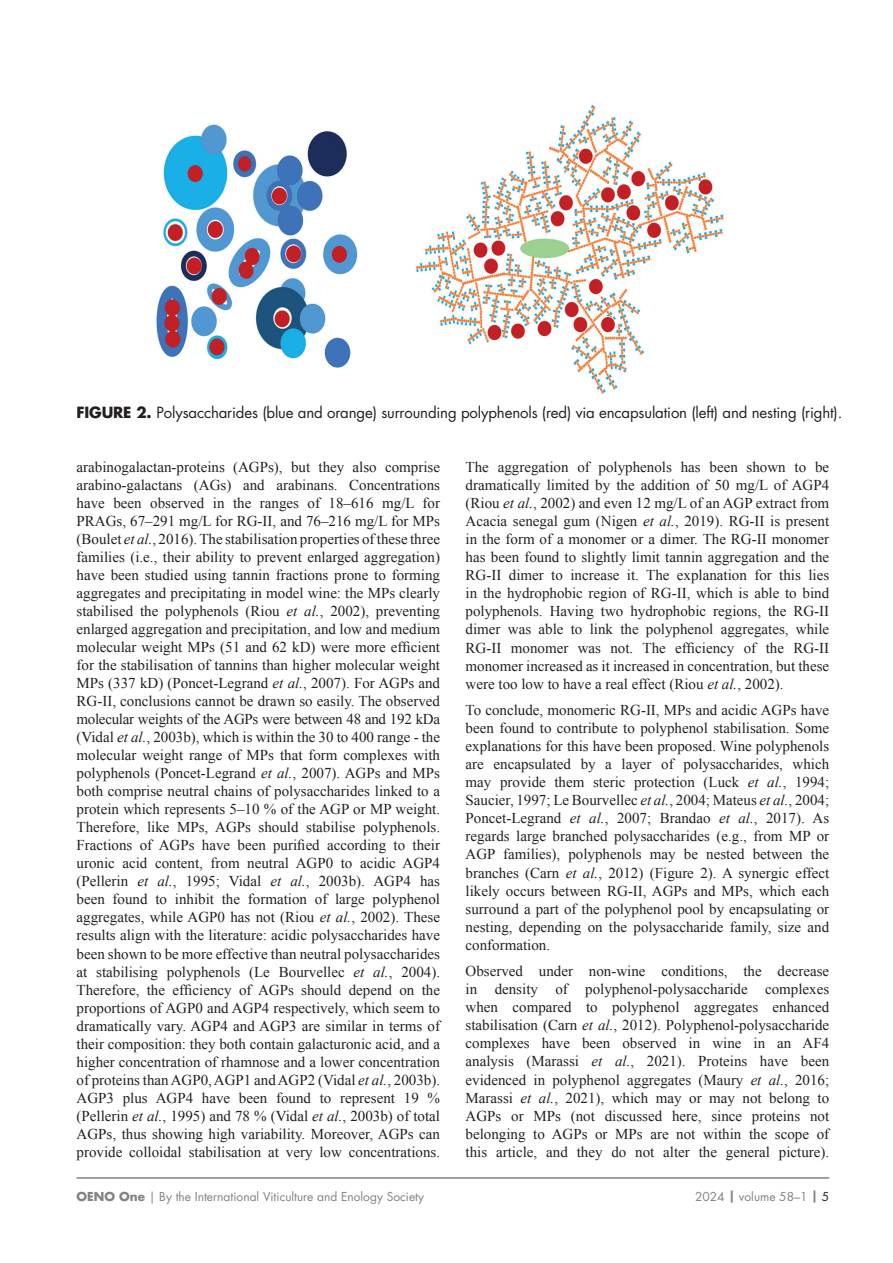
<style>
.page{position:relative;width:893px;height:1263px;background:#fff}
.page>*{position:absolute;margin:0;border:0;box-sizing:border-box;transform-origin:0 0}
.CORPS_texte_courant{font:15px/18px "Times New Roman";color:#231f20;text-align:justify}
.CORPS_FIGURE-Titre5{font:15px "Futura Std";letter-spacing:-.01em;color:#231f20}
.t1{font:12px "Futura Std";color:#808285}
.s1{font-weight:700}
.s2{font-style:italic}
.s3{color:#231f20}
</style>
<div class="page">
<hr style="left:77px;top:1177px;width:752px;height:2px;background:#808285">
<img style="left:156px;top:104px;width:568px;height:290px">
<p class="CORPS_FIGURE-Titre5" style="left:77px;top:403px;width:767px"><span class="s1">FIGURE 2.</span> Polysaccharides (blue and orange) surrounding polyphenols (red) via encapsulation (left) and nesting (right).</p>
<p class="CORPS_texte_courant" style="left:77px;top:458px;width:365px">arabinogalactan-proteins (AGPs), but they also comprise arabino-galactans (AGs) and arabinans. Concentrations have been observed in the ranges of 18–616 mg/L for PRAGs, 67–291 mg/L for RG-II, and 76–216 mg/L for MPs (Boulet <span class="s2">et al.</span>, 2016). The stabilisation properties of these three families (i.e., their ability to prevent enlarged aggregation) have been studied using tannin fractions prone to forming aggregates and precipitating in model wine: the MPs clearly stabilised the polyphenols (Riou <span class="s2">et al.</span>, 2002), preventing enlarged aggregation and precipitation, and low and medium molecular weight MPs (51 and 62 kD) were more efficient for the stabilisation of tannins than higher molecular weight MPs (337 kD) (Poncet-Legrand <span class="s2">et al.</span>, 2007). For AGPs and RG-II, conclusions cannot be drawn so easily. The observed molecular weights of the AGPs were between 48 and 192 kDa (Vidal <span class="s2">et al.</span>, 2003b), which is within the 30 to 400 range - the molecular weight range of MPs that form complexes with polyphenols (Poncet-Legrand <span class="s2">et al.</span>, 2007). AGPs and MPs both comprise neutral chains of polysaccharides linked to a protein which represents 5–10 % of the AGP or MP weight.<br>Therefore, like MPs, AGPs should stabilise polyphenols.<br>Fractions of AGPs have been purified according to their uronic acid content, from neutral AGP0 to acidic AGP4 (Pellerin <span class="s2">et al.</span>, 1995; Vidal <span class="s2">et al.</span>, 2003b). AGP4 has been found to inhibit the formation of large polyphenol aggregates, while AGP0 has not (Riou <span class="s2">et al.</span>, 2002). These results align with the literature: acidic polysaccharides have been shown to be more effective than neutral polysaccharides at stabilising polyphenols (Le Bourvellec <span class="s2">et al.</span>, 2004).<br>Therefore, the efficiency of AGPs should depend on the proportions of AGP0 and AGP4 respectively, which seem to dramatically vary. AGP4 and AGP3 are similar in terms of their composition: they both contain galacturonic acid, and a higher concentration of rhamnose and a lower concentration of proteins than AGP0, AGP1 and AGP2 (Vidal <span class="s2">et al.</span>, 2003b).<br>AGP3 plus AGP4 have been found to represent 19 % (Pellerin <span class="s2">et al.</span>, 1995) and 78 % (Vidal <span class="s2">et al.</span>, 2003b) of total AGPs, thus showing high variability. Moreover, AGPs can provide colloidal stabilisation at very low concentrations.</p>
<p class="CORPS_texte_courant" style="left:466px;top:458px;width:365px">The aggregation of polyphenols has been shown to be dramatically limited by the addition of 50 mg/L of AGP4 (Riou <span class="s2">et al.</span>, 2002) and even 12 mg/L of an AGP extract from Acacia senegal gum (Nigen <span class="s2">et al.</span>, 2019). RG-II is present in the form of a monomer or a dimer. The RG-II monomer has been found to slightly limit tannin aggregation and the RG-II dimer to increase it. The explanation for this lies in the hydrophobic region of RG-II, which is able to bind polyphenols. Having two hydrophobic regions, the RG‑II dimer was able to link the polyphenol aggregates, while RG-II monomer was not. The efficiency of the RG-II monomer increased as it increased in concentration, but these were too low to have a real effect (Riou <span class="s2">et al.</span>, 2002).</p>
<p class="CORPS_texte_courant" style="left:466px;top:701px;width:365px">To conclude, monomeric RG-II, MPs and acidic AGPs have been found to contribute to polyphenol stabilisation. Some explanations for this have been proposed. Wine polyphenols are encapsulated by a layer of polysaccharides, which may provide them steric protection (Luck <span class="s2">et al.</span>, 1994; Saucier, 1997; Le Bourvellec <span class="s2">et al.</span>, 2004; Mateus <span class="s2">et al.</span>, 2004; Poncet-Legrand <span class="s2">et al.</span>, 2007; Brandao <span class="s2">et al.</span>, 2017). As regards large branched polysaccharides (e.g., from MP or AGP families), polyphenols may be nested between the branches (Carn <span class="s2">et al.</span>, 2012) (Figure 2). A synergic effect likely occurs between RG-II, AGPs and MPs, which each surround a part of the polyphenol pool by encapsulating or nesting, depending on the polysaccharide family, size and conformation.</p>
<p class="CORPS_texte_courant" style="left:466px;top:962px;width:365px">Observed under non-wine conditions, the decrease in density of polyphenol-polysaccharide complexes when compared to polyphenol aggregates enhanced stabilisation (Carn <span class="s2">et al.</span>, 2012). Polyphenol‑polysaccharide complexes have been observed in wine in an AF4 analysis (Marassi <span class="s2">et al.</span>, 2021). Proteins have been evidenced in polyphenol aggregates (Maury <span class="s2">et al.</span>, 2016; Marassi <span class="s2">et al.</span>, 2021), which may or may not belong to AGPs or MPs (not discussed here, since proteins not belonging to AGPs or MPs are not within the scope of this article, and they do not alter the general picture).</p>
<p class="t1" style="left:77px;top:1188px;width:349px"><span class="s1">OENO One</span> | By the International Viticulture and Enology Society</p>
<p class="t1" style="left:695px;top:1188px;width:136px">2024 <span class="s1">|</span> volume 58–1 <span class="s1">|</span> <span class="s3">5</span></p>
</div>
